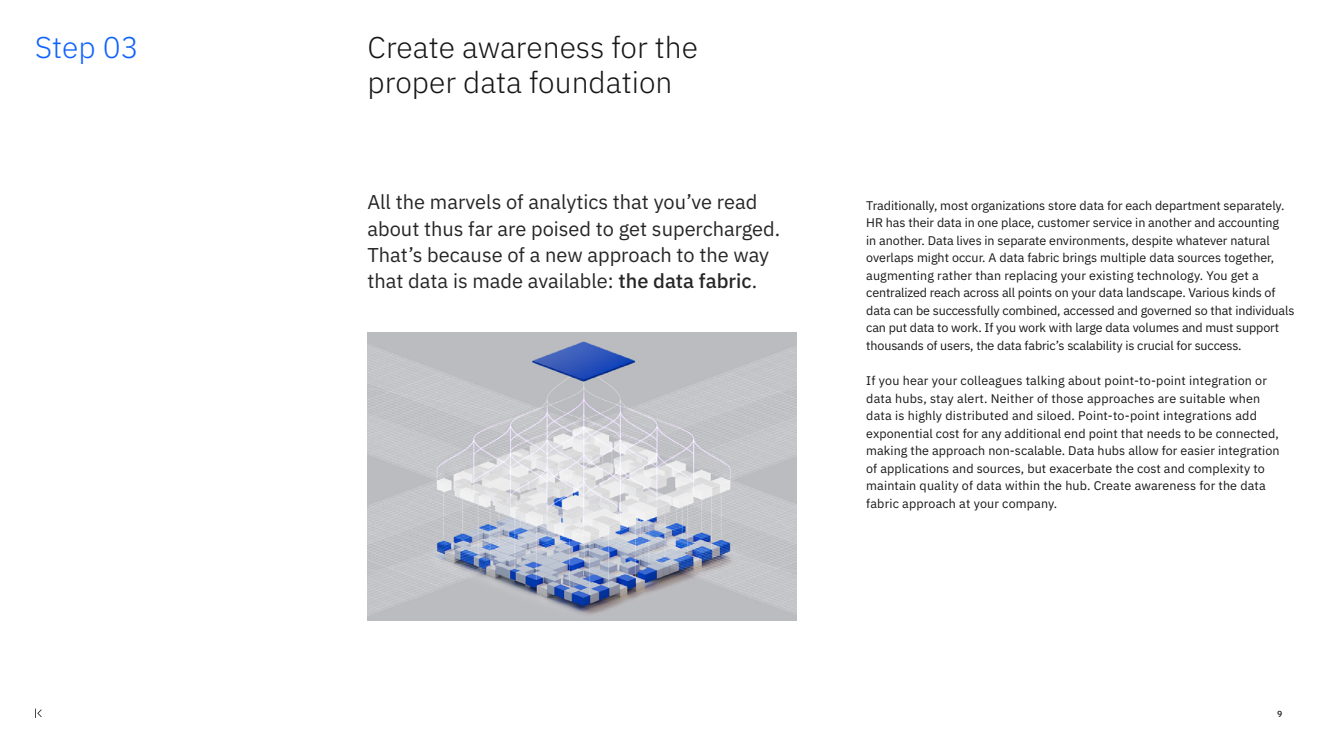
<style>
.page{position:relative;width:1330px;height:753px;background:#fff}
.page>*{position:absolute;margin:0;border:0;box-sizing:border-box;transform-origin:0 0}
.t1{font:300 30px/35px "IBM Plex Sans";color:#161616}
.t2{font:300 30px "IBM Plex Sans";color:#0f62fe}
.t3{font:20px/26.2px "IBM Plex Sans";color:#262626}
.Body_copy{font:12.5px/17.5px "IBM Plex Sans";color:#161616}
.t4{font:500 8.75px "IBM Plex Sans";color:#161616}
.s1{font-weight:500}
</style>
<div class="page">
<img style="left:368px;top:333px;width:428px;height:287px">
<svg style="left:35px;top:708px;width:7px;height:9px"></svg>
<h3 class="t2" style="left:35px;top:25px;width:105px">Step 03</h3>
<h3 class="t1" style="left:368px;top:28px;width:332px">Create awareness for the proper data foundation</h3>
<h4 class="t3" style="left:368px;top:187px;width:414px">All the marvels of analytics that you’ve read about thus far are poised to get supercharged.<br>That’s because of a new approach to the way that data is made available: <span class="s1">the data fabric</span>.</h4>
<p class="Body_copy" style="left:866px;top:196px;width:430px">Traditionally, most organizations store data for each department separately.<br>HR has their data in one place, customer service in another and accounting<br>in another. Data lives in separate environments, despite whatever natural overlaps might occur. A data fabric brings multiple data sources together, augmenting rather than replacing your existing technology. You get a centralized reach across all points on your data landscape. Various kinds of data can be successfully combined, accessed and governed so that individuals can put data to work. If you work with large data volumes and must support thousands of users, the data fabric’s scalability is crucial for success.</p>
<p class="Body_copy" style="left:866px;top:371px;width:415px">If you hear your colleagues talking about point-to-point integration or data hubs, stay alert. Neither of those approaches are suitable when data is highly distributed and siloed. Point-to-point integrations add exponential cost for any additional end point that needs to be connected, making the approach non-scalable. Data hubs allow for easier integration of applications and sources, but exacerbate the cost and complexity to maintain quality of data within the hub. Create awareness for the data fabric approach at your company.</p>
<p class="t4" style="left:1277px;top:706px;width:7px">9</p>
</div>
